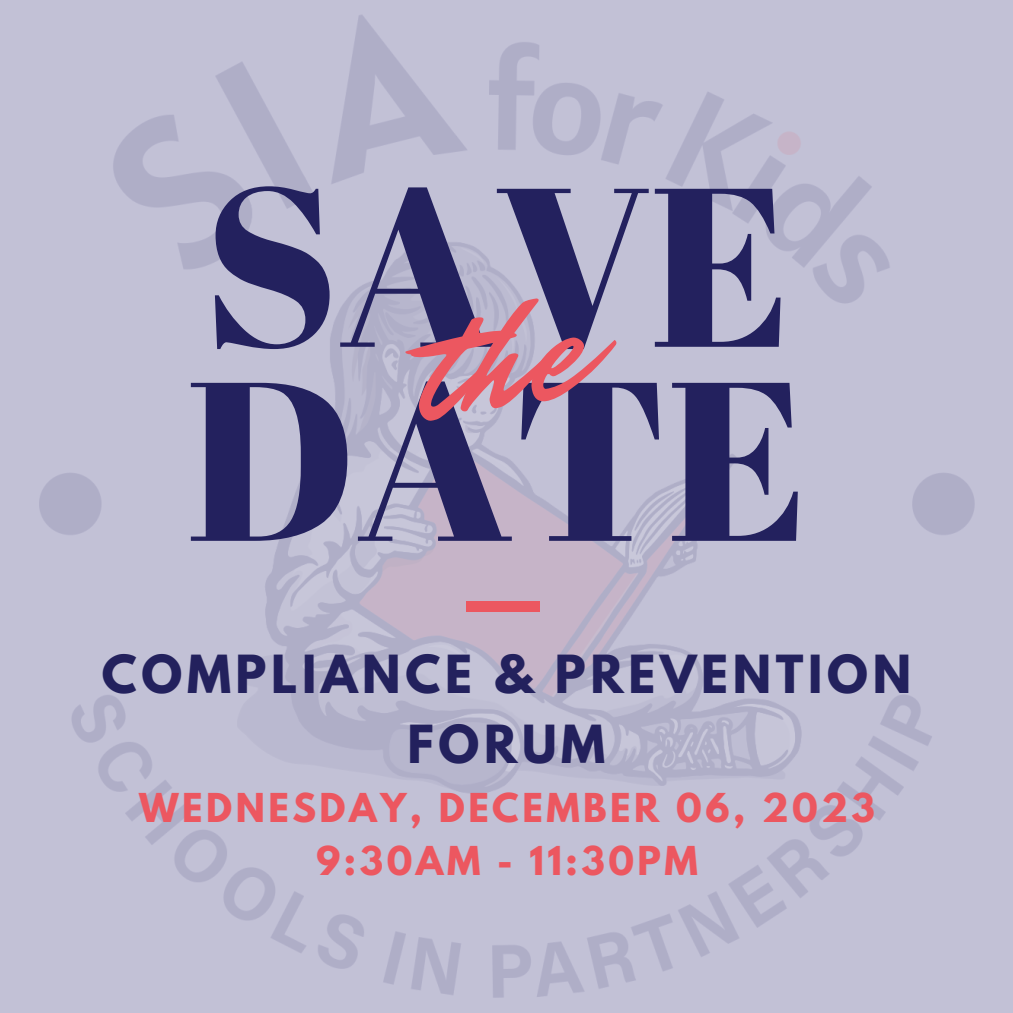
<style>
.page{position:relative;width:1013px;height:1013px;background:#fff}
.page>*{position:absolute;margin:0;border:0;box-sizing:border-box;transform-origin:0 0}
.t1{font:225.62px/194px "Abril Fatface";color:#23215e}
.t2{font:700 46.5px/70.2px "League Spartan";letter-spacing:.1em;color:#23215d;text-align:center}
.t3{font:700 35.25px "League Spartan";letter-spacing:.1em;color:#ec5760}
</style>
<div class="page">
<div style="left:0;top:0;width:1012px;height:1012px;background:#c2c1d6"></div>
<img style="left:39px;top:15px;width:936px;height:983px">
<div style="left:466px;top:601px;width:73px;height:11px;background:#ec5760"></div>
<svg style="left:402px;top:295px;width:221px;height:128px"></svg>
<p class="t1" style="left:186px;top:163px;width:623px">SAVE<br>DATE</p>
<p class="t2" style="left:102px;top:644px;width:810px">COMPLIANCE &amp; PREVENTION<br>FORUM</p>
<p class="t3" style="left:139px;top:790px;width:737px">WEDNESDAY, DECEMBER 06, 2023</p>
<p class="t3" style="left:316px;top:843px;width:383px">9:30AM - 11:30PM</p>
</div>
